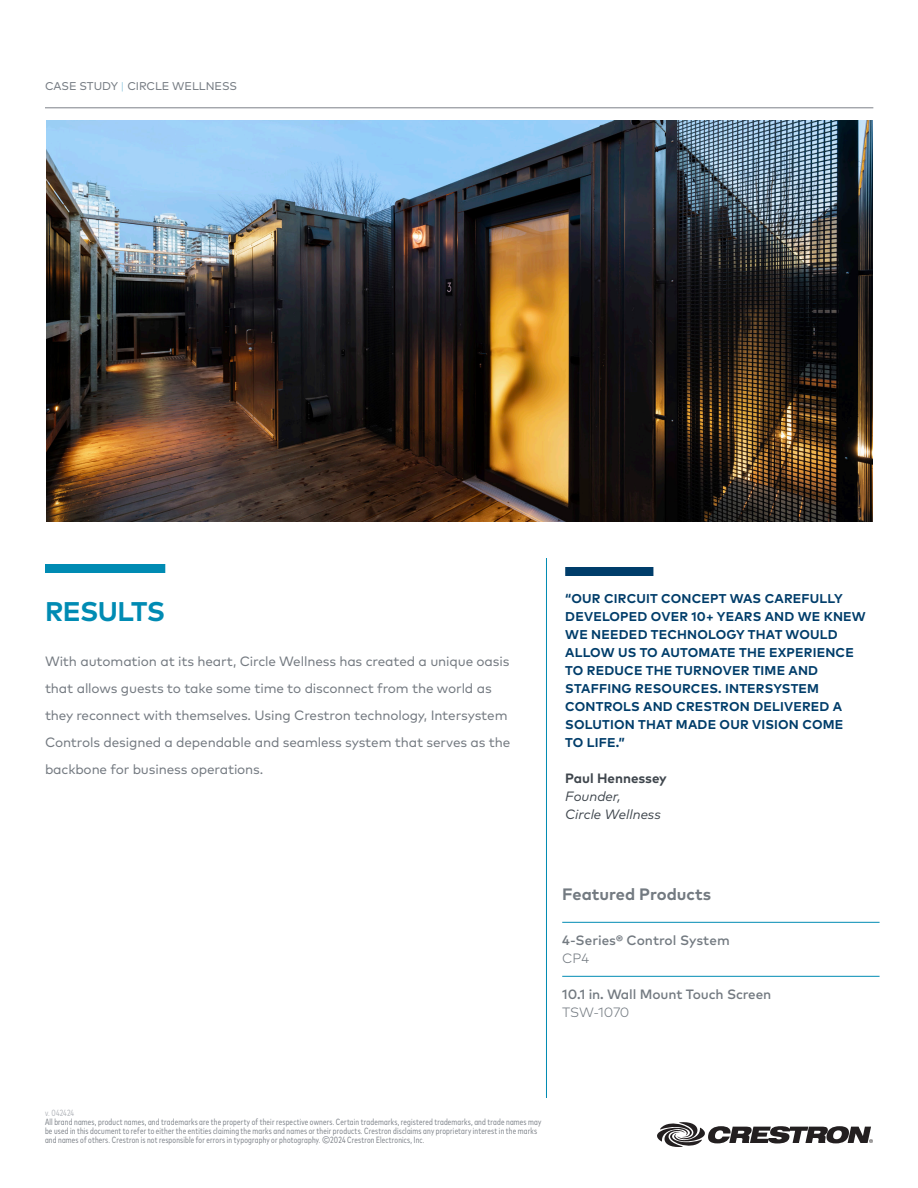
<style>
.page{position:relative;width:918px;height:1188px;background:#fff}
.page>*{position:absolute;margin:0;border:0;box-sizing:border-box;transform-origin:0 0}
.Intro_Header{font:700 27px "Mark Pro";letter-spacing:-.025em;color:#008bb3}
.Sidebar_Title{font:700 16.5px "Mark Pro";color:#737a81}
.t1{font:13.5px/27px "Mark Pro";letter-spacing:-.01em;color:#747a81}
.Sidebar_Bullets{font:500 13.5px/18px "Mark Pro";letter-spacing:-.01em;color:#737a81}
.Sidebar_Quote_Speake{font:italic 13.5px "Mark Pro";color:#3f464d}
.Sidebar_Quote_Speake-2{font:700 13.5px "Mark Pro";color:#3f464d}
.Sidebar_Quote{font:700 12.75px/18px "Mark Pro";letter-spacing:.015em;color:#003d6a}
.Body_Copy{font:11.25px "Mark Pro";letter-spacing:-.005em;color:#747a81}
.t2{font:condensed 9px/9px "Mark Pro";letter-spacing:.02em;color:#7c8188}
.s1{font-weight:300;color:#8bc5dd}
.s2{font-weight:300}
.s3{color:#b4b7bc}
</style>
<div class="page">
<svg style="left:657px;top:1122px;width:216px;height:25px"></svg>
<hr style="left:562px;top:922px;width:318px;height:1px;background:#008bb3">
<hr style="left:562px;top:976px;width:318px;height:1px;background:#008bb3">
<hr style="left:45px;top:108px;width:828px;height:1px;background:#7c8188">
<hr style="left:546px;top:558px;width:1px;height:540px;background:#008bb3">
<div style="left:45px;top:564px;width:120px;height:9px;background:#008bb3"></div>
<img style="left:46px;top:120px;width:827px;height:402px">
<div style="left:565px;top:567px;width:88px;height:9px;background:#003d6a"></div>
<p class="Body_Copy" style="left:45px;top:78px;width:194px">CASE STUDY <span class="s1">|</span> CIRCLE WELLNESS</p>
<p class="Intro_Header" style="left:45px;top:591px;width:121px">RESULTS</p>
<p class="t1" style="left:45px;top:647px;width:467px">With automation at its heart, Circle Wellness has created a unique oasis that allows guests to take some time to disconnect from the world as they reconnect with themselves. Using Crestron technology, Intersystem Controls designed a dependable and seamless system that serves as the backbone for business operations.</p>
<p class="Sidebar_Quote" style="left:565px;top:588px;width:302px">“OUR CIRCUIT CONCEPT WAS CAREFULLY<br>DEVELOPED OVER 10+ YEARS AND WE KNEW<br>WE NEEDED TECHNOLOGY THAT WOULD<br>ALLOW US TO AUTOMATE THE EXPERIENCE<br>TO REDUCE THE TURNOVER TIME AND<br>STAFFING RESOURCES. INTERSYSTEM<br>CONTROLS AND CRESTRON DELIVERED A<br>SOLUTION THAT MADE OUR VISION COME<br>TO LIFE.”</p>
<p class="Sidebar_Quote_Speake-2" style="left:565px;top:768px;width:103px">Paul Hennessey</p>
<p class="Sidebar_Quote_Speake" style="left:565px;top:786px;width:57px">Founder,</p>
<p class="Sidebar_Quote_Speake" style="left:565px;top:804px;width:97px">Circle Wellness</p>
<p class="Sidebar_Title" style="left:562px;top:882px;width:150px">Featured Products</p>
<p class="Sidebar_Bullets" style="left:562px;top:930px;width:169px">4-Series® Control System<br><span class="s2">CP4</span></p>
<p class="Sidebar_Bullets" style="left:562px;top:984px;width:211px">10.1 in. Wall Mount Touch Screen<br><span class="s2">TSW-1070</span></p>
<p class="t2" style="left:45px;top:1108px;width:498px"><span class="s3">v. 042424<br></span>All brand names, product names, and trademarks are the property of their respective owners. Certain trademarks, registered trademarks, and trade names may be used in this document to refer to either the entities claiming the marks and names or their products. Crestron disclaims any proprietary interest in the marks and names of others. Crestron is not responsible for errors in typography or photography. ©2024 Crestron Electronics, Inc.</p>
</div>
